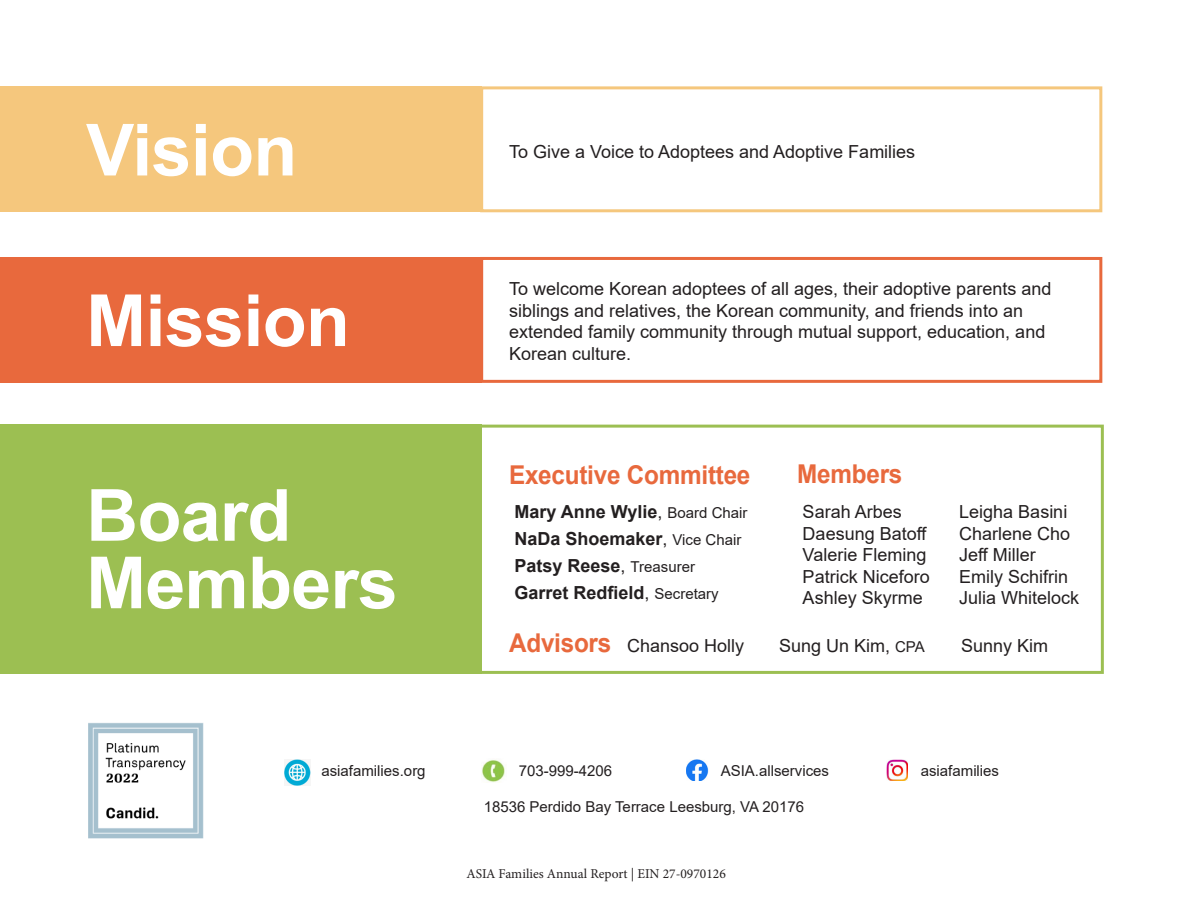
<style>
.page{position:relative;width:1188px;height:918px;background:#fff}
.page>*{position:absolute;margin:0;border:0;box-sizing:border-box;transform-origin:0 0}
.t1{font:700 72px "Arial";letter-spacing:-.01em;color:#fff}
.t2{font:700 25.95px "Arial";letter-spacing:-.01em;color:#e8693d;scale:.94 1}
.t3{font:18px/21.6px "Arial";color:#231f20}
.t4{font:700 18px "Arial";color:#231f20}
.t5{font:15px "Arial";color:#231f20}
.t6{font:13.5px "Minion Pro";color:#231f20}
.s1{font-weight:400}
.s2{font-weight:400;font-size:15px}
.s3{font-weight:700;font-size:25.95px;color:#e8693d}
.s4{font-size:15px}
</style>
<div class="page">
<div style="left:0;top:86px;width:482px;height:126px;background:#f5c77d"></div>
<div style="left:480px;top:86px;width:622px;height:126px;border:3px solid #f5c77d"></div>
<div style="left:480px;top:257px;width:622px;height:126px;border:3px solid #e8693d"></div>
<div style="left:0;top:257px;width:482px;height:126px;background:#e8693d"></div>
<div style="left:0;top:425px;width:482px;height:249px;background:#9cbf52"></div>
<div style="left:479px;top:425px;width:625px;height:249px;border:3px solid #9cbf52"></div>
<img style="left:686px;top:760px;width:22px;height:21px">
<img style="left:887px;top:760px;width:21px;height:21px">
<img style="left:482px;top:760px;width:24px;height:22px">
<img style="left:285px;top:760px;width:25px;height:25px">
<img style="left:88px;top:723px;width:116px;height:116px">
<p class="t1" style="left:86px;top:99px;width:213px">Vision</p>
<p class="t1" style="left:86px;top:270px;width:265px">Mission</p>
<p class="t1" style="left:86px;top:465px;width:207px">Board</p>
<p class="t1" style="left:86px;top:532px;width:313px">Members</p>
<p class="t3" style="left:509px;top:141px;width:408px">To Give a Voice to Adoptees and Adoptive Families</p>
<p class="t3" style="left:509px;top:278px;width:544px">To welcome Korean adoptees of all ages, their adoptive parents and siblings and relatives, the Korean community, and friends into an extended family community through mutual support, education, and Korean culture.</p>
<p class="t2" style="left:509px;top:457px;width:258px">Executive Committee</p>
<p class="t4" style="left:514px;top:499px;width:235px">Mary Anne Wylie<span class="s1">,</span> <span class="s2">Board Chair</span></p>
<p class="t4" style="left:514px;top:526px;width:228px">NaDa Shoemaker<span class="s1">,</span> <span class="s2">Vice Chair</span></p>
<p class="t4" style="left:514px;top:553px;width:182px">Patsy Reese<span class="s1">,</span> <span class="s2">Treasurer</span></p>
<p class="t4" style="left:514px;top:580px;width:206px">Garret Redfield<span class="s1">,</span> <span class="s2">Secretary</span></p>
<p class="t2" style="left:797px;top:455px;width:113px">Members</p>
<p class="t3" style="left:803px;top:501px;width:101px">Sarah Arbes</p>
<p class="t3" style="left:959px;top:501px;width:110px">Leigha Basini</p>
<p class="t3" style="left:803px;top:522px;width:126px">Daesung Batoff</p>
<p class="t3" style="left:959px;top:522px;width:113px">Charlene Cho</p>
<p class="t3" style="left:803px;top:544px;width:125px">Valerie Fleming</p>
<p class="t3" style="left:959px;top:544px;width:78px">Jeff Miller</p>
<p class="t3" style="left:803px;top:566px;width:129px">Patrick Niceforo</p>
<p class="t3" style="left:959px;top:566px;width:111px">Emily Schifrin</p>
<p class="t3" style="left:803px;top:587px;width:122px">Ashley Skyrme</p>
<p class="t3" style="left:959px;top:587px;width:122px">Julia Whitelock</p>
<p class="t3" style="left:509px;top:635px;width:237px"><span class="s3">Advisors</span> Chansoo Holly</p>
<p class="t3" style="left:779px;top:635px;width:147px">Sung Un Kim, <span class="s4">CPA</span></p>
<p class="t3" style="left:961px;top:635px;width:89px">Sunny Kim</p>
<p class="t5" style="left:321px;top:761px;width:106px">asiafamilies.org</p>
<p class="t5" style="left:519px;top:761px;width:95px">703-999-4206</p>
<p class="t5" style="left:721px;top:761px;width:110px">ASIA.allservices</p>
<p class="t5" style="left:921px;top:761px;width:80px">asiafamilies</p>
<p class="t5" style="left:484px;top:796px;width:322px">18536 Perdido Bay Terrace Leesburg, VA 20176</p>
<p class="t6" style="left:467px;top:865px;width:261px">ASIA Families Annual Report | EIN 27-0970126</p>
</div>
